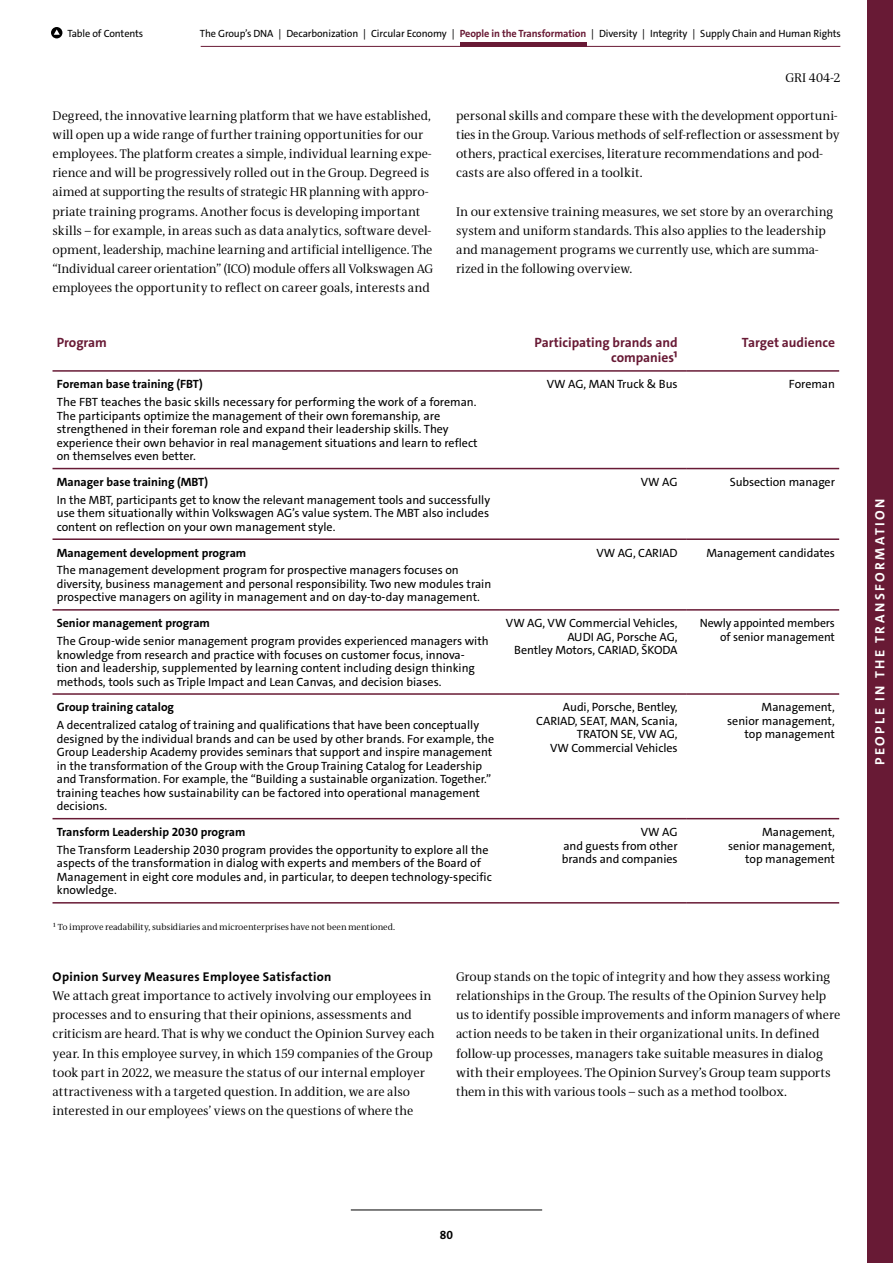
<style>
.page{position:relative;width:893px;height:1263px;background:#fff}
.page>*{position:absolute;margin:0;border:0;box-sizing:border-box;transform-origin:0 0}
.Tabellenkopf{font:700 13.5px/15px "VWAG The Sans";letter-spacing:-.005em;color:#681a35;text-align:right}
.t1{font:700 13.5px "VWAG The Sans";letter-spacing:.18em;color:#fff}
.Tabellenkopf_rechtsb{font:700 13.5px "VWAG The Sans";color:#681a35}
.FT_schwarz_NFB{font:12.75px/19.2px "VWAG The Antiqua";color:#000}
.SL_schwarz_ohne_Abst{font:700 12.75px "VWAG The Sans";letter-spacing:.02em;color:#000}
.FT_schwarz_oGR{font:12.75px "VWAG The Antiqua";color:#000}
.Tabellenkoerper{font:12px/13.5px "VWAG The Sans";color:#000}
.Tabellenkoerper_rech{font:12px/13.5px "VWAG The Sans";letter-spacing:-.005em;color:#000;text-align:right}
.Tabellenkoerper-2{font:700 12px "VWAG The Sans";color:#000}
.t2{font:10.5px "VWAG The Sans";letter-spacing:-.01em;color:#000}
.Fussnote_BU{font:9px "VWAG The Antiqua";letter-spacing:-.005em;color:#000}
.s1{font-weight:700;color:#681a35}
</style>
<div class="page">
<svg style="left:53px;top:467px;width:786px;height:3px;background:#d8c5cc"></svg>
<svg style="left:53px;top:817px;width:786px;height:3px;background:#d8c5cb"></svg>
<hr style="left:53px;top:468px;width:446px;height:1px;background:#681a35">
<hr style="left:499px;top:468px;width:187px;height:1px;background:#681a35">
<hr style="left:686px;top:468px;width:153px;height:1px;background:#681a35">
<hr style="left:53px;top:538px;width:446px;height:2px;background:#681a35">
<hr style="left:499px;top:538px;width:187px;height:2px;background:#681a35">
<hr style="left:686px;top:538px;width:153px;height:2px;background:#681a35">
<hr style="left:53px;top:609px;width:446px;height:2px;background:#681a35">
<hr style="left:499px;top:609px;width:187px;height:2px;background:#681a35">
<hr style="left:686px;top:609px;width:153px;height:2px;background:#681a35">
<hr style="left:53px;top:693px;width:446px;height:2px;background:#681a35">
<hr style="left:499px;top:693px;width:187px;height:2px;background:#681a35">
<hr style="left:686px;top:693px;width:153px;height:2px;background:#681a35">
<hr style="left:53px;top:818px;width:446px;height:1px;background:#681a35">
<hr style="left:499px;top:818px;width:187px;height:1px;background:#681a35">
<hr style="left:686px;top:818px;width:153px;height:1px;background:#681a35">
<hr style="left:53px;top:902px;width:446px;height:1px;background:#681a35">
<hr style="left:499px;top:902px;width:187px;height:1px;background:#681a35">
<hr style="left:686px;top:902px;width:153px;height:1px;background:#681a35">
<hr style="left:53px;top:370px;width:446px;height:2px;background:#681a35">
<hr style="left:499px;top:370px;width:187px;height:2px;background:#681a35">
<hr style="left:686px;top:370px;width:153px;height:2px;background:#681a35">
<hr style="left:351px;top:1209px;width:191px;height:1px;background:#000">
<div style="left:867px;top:0;width:26px;height:1263px;background:#681a35"></div>
<div style="left:51px;top:27px;width:11px;height:11px;background:#000;border-radius:50%"></div>
<svg style="left:54px;top:29px;width:6px;height:6px"></svg>
<hr style="left:201px;top:46px;width:639px;height:1px;background:#681a35">
<div style="left:460px;top:42px;width:127px;height:5px;background:#681a35"></div>
<p class="t2" style="left:67px;top:27px;width:77px">Table of Contents</p>
<p class="t2" style="left:200px;top:27px;width:642px">The Group’s DNA | Decarbonization | Circular Economy | <span class="s1">People in the Transformation</span> | Diversity | Integrity | Supply Chain and Human Rights</p>
<p class="FT_schwarz_oGR" style="left:785px;top:69px;width:56px">GRI 404-2</p>
<p class="FT_schwarz_NFB" style="left:53px;top:106px;width:382px">Degreed, the innovative learning platform that we have established, will open up a wide range of further training opportunities for our employees. The platform creates a simple, individual learning expe&shy;rience and will be progressively rolled out in the Group. Degreed is aimed at supporting the results of strategic HR planning with appro&shy;priate training programs. Another focus is developing important skills – for example, in areas such as data analytics, software devel&shy;opment, leadership, machine learning and artificial intelligence. The “Individual career orientation” (ICO) module offers all Volkswagen AG employees the opportunity to reflect on career goals, interests and</p>
<p class="FT_schwarz_NFB" style="left:456px;top:106px;width:385px">personal skills and compare these with the development opportuni&shy;ties in the Group. Various methods of self-reflection or assessment by others, practical exercises, literature recommendations and pod&shy;casts are also offered in a toolkit.</p>
<p class="FT_schwarz_NFB" style="left:456px;top:202px;width:379px">In our extensive training measures, we set store by an overarching system and uniform standards. This also applies to the leadership and management programs we currently use, which are summa&shy;rized in the following overview.</p>
<p class="Tabellenkopf" style="left:57px;top:335px;width:52px">Program</p>
<p class="Tabellenkopf" style="left:534px;top:335px;width:145px">Participating brands and companies¹</p>
<p class="Tabellenkopf_rechtsb" style="left:742px;top:334px;width:95px">Target audience</p>
<p class="Tabellenkoerper-2" style="left:57px;top:376px;width:148px">Foreman base training (FBT)</p>
<p class="Tabellenkoerper" style="left:57px;top:395px;width:422px">The FBT teaches the basic skills necessary for performing the work of a foreman.<br>The participants optimize the management of their own foremanship, are strengthened in their foreman role and expand their leadership skills. They experience their own behavior in real management situations and learn to reflect on themselves even better.</p>
<p class="Tabellenkoerper" style="left:547px;top:378px;width:132px">VW AG, MAN Truck &amp; Bus</p>
<p class="Tabellenkoerper_rech" style="left:789px;top:378px;width:48px">Foreman</p>
<p class="Tabellenkoerper-2" style="left:57px;top:474px;width:153px">Manager base training (MBT)</p>
<p class="Tabellenkoerper" style="left:57px;top:493px;width:435px;text-align:justify">In the MBT, participants get to know the relevant management tools and successfully use them situationally within Volkswagen AG’s value system. The MBT also includes content on reflection on your own management style.</p>
<p class="Tabellenkoerper-2" style="left:57px;top:545px;width:191px">Management development program</p>
<p class="Tabellenkoerper" style="left:57px;top:564px;width:436px">The management development program for prospective managers focuses on diversity, business management and personal responsibility. Two new modules train prospective managers on agility in management and on day-to-day management.</p>
<p class="Tabellenkoerper-2" style="left:57px;top:615px;width:155px">Senior management program</p>
<p class="Tabellenkoerper" style="left:57px;top:634px;width:433px">The Group-wide senior management program provides experienced managers with knowledge from research and practice with focuses on customer focus, innova&shy;tion and leadership, supplemented by learning content including design thinking methods, tools such as Triple Impact and Lean Canvas, and decision biases.</p>
<p class="Tabellenkoerper-2" style="left:57px;top:700px;width:119px">Group training catalog</p>
<p class="Tabellenkoerper" style="left:57px;top:718px;width:439px">A decentralized catalog of training and qualifications that have been conceptually designed by the individual brands and can be used by other brands. For example, the Group Leadership Academy provides seminars that support and inspire management in the transformation of the Group with the Group Training Catalog for Leadership and Transformation. For example, the “Building a sustainable organization. Together.” training teaches how sustainability can be factored into operational management decisions.</p>
<p class="Tabellenkoerper-2" style="left:57px;top:824px;width:190px">Transform Leadership 2030 program</p>
<p class="Tabellenkoerper" style="left:57px;top:843px;width:437px">The Transform Leadership 2030 program provides the opportunity to explore all the aspects of the transformation in dialog with experts and members of the Board of Management in eight core modules and, in particular, to deepen technology-specific knowledge.</p>
<p class="Fussnote_BU" style="left:53px;top:921px;width:343px">1 To improve readability, subsidiaries and microenterprises have not been mentioned.</p>
<p class="Tabellenkoerper" style="left:641px;top:475px;width:38px">VW AG</p>
<p class="Tabellenkoerper_rech" style="left:730px;top:475px;width:107px">Subsection manager</p>
<p class="Tabellenkoerper" style="left:596px;top:546px;width:83px">VW AG, CARIAD</p>
<p class="Tabellenkoerper_rech" style="left:706px;top:546px;width:130px">Management candidates</p>
<p class="Tabellenkoerper" style="left:506px;top:616px;width:173px;text-align:right">VW AG, VW Commercial Vehicles,<br>AUDI AG, Porsche AG,<br>Bentley Motors, CARIAD, ŠKODA</p>
<p class="Tabellenkoerper_rech" style="left:700px;top:616px;width:137px">Newly appointed members of senior management</p>
<p class="Tabellenkoerper" style="left:536px;top:701px;width:143px;text-align:right">Audi, Porsche, Bentley,<br>CARIAD, SEAT, MAN, Scania,<br>TRATON SE, VW AG,<br>VW Commercial Vehicles</p>
<p class="Tabellenkoerper_rech" style="left:727px;top:701px;width:109px">Management, senior management, top management</p>
<p class="Tabellenkoerper" style="left:562px;top:825px;width:117px;text-align:justify;text-indent:79px">VW AG and guests from other brands and companies</p>
<p class="Tabellenkoerper_rech" style="left:728px;top:825px;width:108px">Management, senior management, top management</p>
<p class="SL_schwarz_ohne_Abst" style="left:53px;top:968px;width:280px">Opinion Survey Measures Employee Satisfaction</p>
<p class="FT_schwarz_NFB" style="left:53px;top:986px;width:383px">We attach great importance to actively involving our employees in processes and to ensuring that their opinions, assessments and criticism are heard. That is why we conduct the Opinion Survey each year. In this employee survey, in which 159 companies of the Group took part in 2022, we measure the status of our internal employer attractiveness with a targeted question. In addition, we are also interested in our employees’ views on the questions of where the</p>
<p class="FT_schwarz_NFB" style="left:456px;top:967px;width:386px">Group stands on the topic of integrity and how they assess working relationships in the Group. The results of the Opinion Survey help us to identify possible improvements and inform managers of where action needs to be taken in their organizational units. In defined follow-up processes, managers take suitable measures in dialog with their employees. The Opinion Survey’s Group team supports them in this with various tools – such as a method toolbox.</p>
<p class="t1" style="left:871px;top:765px;width:268px;rotate:-90deg">PEOPLE IN THE TRANSFORMATION</p>
<p class="Tabellenkoerper-2" style="left:440px;top:1227px;width:15px">80</p>
</div>
